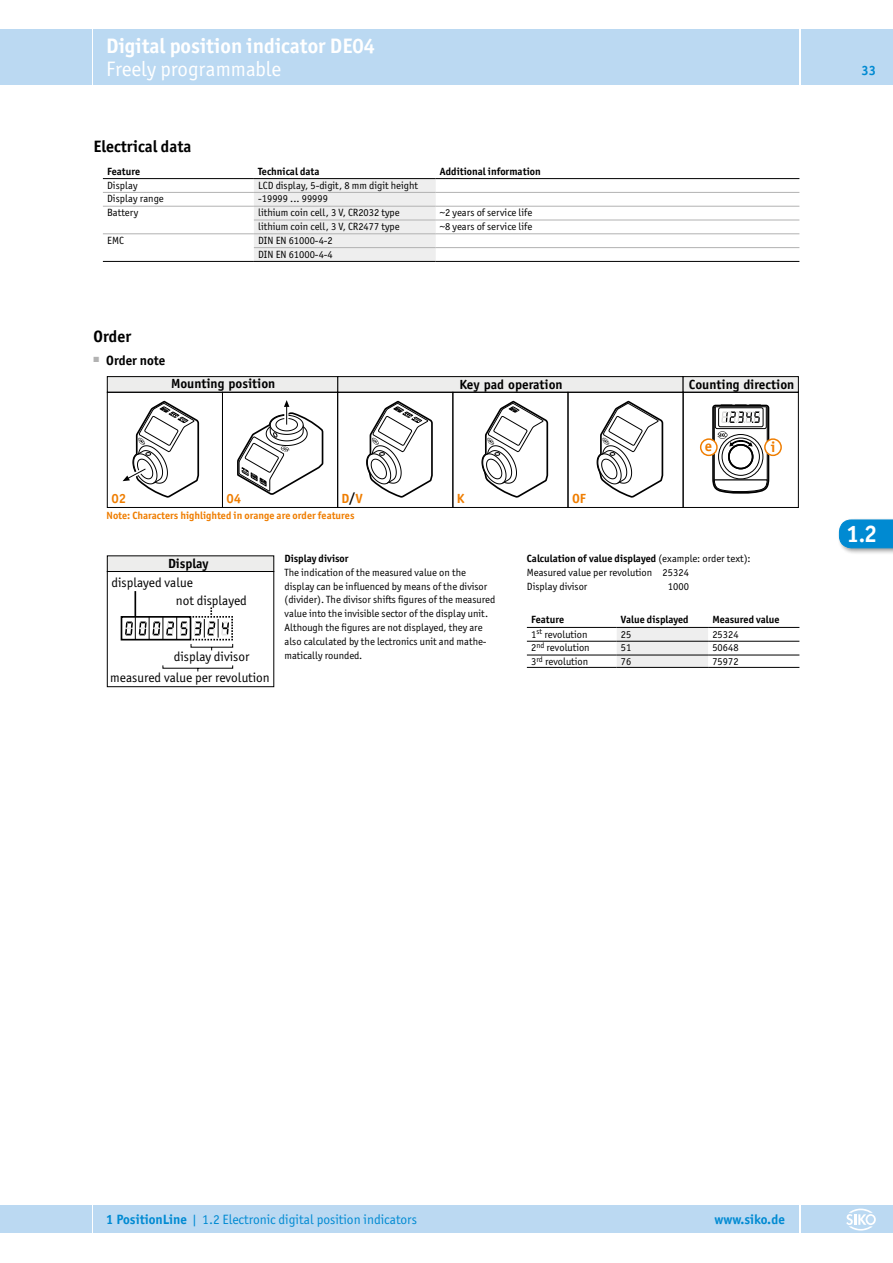
<style>
.page{position:relative;width:893px;height:1263px;background:#fff}
.page>*{position:absolute;margin:0;border:0;box-sizing:border-box;transform-origin:0 0}
.t1{font:700 24px "Officina Sans ITC Pro";color:#fff}
.t2{font:700 21px "Officina Sans ITC Pro";color:#fff}
.t3{font:21px "Officina Sans ITC Pro";color:#fff}
.t4{font:700 16.5px "Officina Sans ITC Pro";color:#000}
.t5{font:700 14.85px "Officina Sans";color:#ef7d00}
.t6{font:13.5px "Officina Sans ITC Pro";color:#008ad2}
.t7{font:700 13.5px "Officina Sans ITC Pro";color:#008ad2}
.t8{font:700 13.5px "Officina Sans ITC Pro";color:#000}
.t9{font:13.35px/18px "Officina Sans ITC Pro";color:#000}
.t10{font:700 13.35px "Officina Sans";color:#000}
.t11{font:700 13.35px "Officina Sans";color:#ef7d00}
.t12{font:700 13.35px "Officina Sans ITC Pro";color:#000}
.t13{font:10.5px/13.8px "Officina Sans ITC Pro";color:#000}
.t14{font:700 10.5px "Officina Sans ITC Pro";color:#000}
.t15{font:700 10.5px "Officina Sans ITC Pro";color:#ef7d00}
.s1{color:#000}
.s2{font-weight:700}
.s3{font-weight:500}
</style>
<div class="page">
<div style="left:0;top:1205px;width:91px;height:28px;background:#bbd9f2"></div>
<div style="left:801px;top:1205px;width:92px;height:28px;background:#bbd9f2"></div>
<div style="left:94px;top:1205px;width:705px;height:28px;background:#bbd9f2"></div>
<div style="left:94px;top:30px;width:705px;height:55px;background:#bbd9f2"></div>
<div style="left:0;top:30px;width:91px;height:55px;background:#bbd9f2"></div>
<div style="left:801px;top:30px;width:92px;height:55px;background:#bbd9f2"></div>
<div style="left:338px;top:377px;width:345px;height:15px;background:#ededec"></div>
<div style="left:337px;top:376px;width:346px;height:17px;border:1px solid #000"></div>
<div style="left:683px;top:377px;width:115px;height:15px;background:#ededec"></div>
<div style="left:683px;top:376px;width:116px;height:17px;border:1px solid #000"></div>
<svg style="left:712px;top:404px;width:58px;height:90px"></svg>
<div style="left:107px;top:377px;width:231px;height:15px;background:#ededec"></div>
<div style="left:107px;top:376px;width:231px;height:17px;border:1px solid #000"></div>
<div style="left:107px;top:392px;width:116px;height:116px;border:1px solid #000"></div>
<div style="left:222px;top:392px;width:116px;height:116px;border:1px solid #000"></div>
<div style="left:337px;top:392px;width:116px;height:116px;border:1px solid #000"></div>
<div style="left:453px;top:392px;width:115px;height:116px;border:1px solid #000"></div>
<div style="left:568px;top:392px;width:115px;height:116px;border:1px solid #000"></div>
<div style="left:683px;top:392px;width:116px;height:116px;border:1px solid #000"></div>
<svg style="left:366px;top:400px;width:67px;height:98px"></svg>
<svg style="left:481px;top:400px;width:68px;height:98px"></svg>
<svg style="left:596px;top:400px;width:68px;height:98px"></svg>
<svg style="left:765px;top:439px;width:16px;height:16px"></svg>
<div style="left:764px;top:438px;width:18px;height:18px;border:1px solid #ef7d00;border-radius:50%"></div>
<svg style="left:701px;top:439px;width:16px;height:16px"></svg>
<div style="left:700px;top:438px;width:18px;height:18px;border:1px solid #ef7d00;border-radius:50%"></div>
<svg style="left:237px;top:400px;width:87px;height:95px"></svg>
<svg style="left:123px;top:400px;width:77px;height:98px"></svg>
<div style="left:837px;top:517px;width:56px;height:37px;background:#000;opacity:.4"></div>
<div style="left:839px;top:520px;width:54px;height:28px;background:#008ad2"></div>
<svg style="left:846px;top:1208px;width:30px;height:22px"></svg>
<svg style="left:617px;top:628px;width:91px;height:39px;background:#e8e8e8"></svg>
<hr style="left:527px;top:627px;width:90px;height:1px;background:#000">
<hr style="left:527px;top:641px;width:90px;height:1px;background:#000">
<hr style="left:617px;top:627px;width:91px;height:1px;background:#000">
<hr style="left:617px;top:641px;width:91px;height:1px;background:#000">
<hr style="left:708px;top:627px;width:91px;height:1px;background:#000">
<hr style="left:708px;top:641px;width:91px;height:1px;background:#000">
<hr style="left:527px;top:655px;width:90px;height:1px;background:#000">
<hr style="left:617px;top:655px;width:91px;height:1px;background:#000">
<hr style="left:708px;top:655px;width:91px;height:1px;background:#000">
<hr style="left:527px;top:667px;width:90px;height:1px;background:#000">
<hr style="left:617px;top:667px;width:91px;height:1px;background:#000">
<hr style="left:708px;top:667px;width:91px;height:1px;background:#000">
<div style="left:254px;top:179px;width:182px;height:82px;background:#eee"></div>
<hr style="left:103px;top:178px;width:151px;height:1px;background:#000">
<hr style="left:254px;top:178px;width:182px;height:1px;background:#000">
<hr style="left:436px;top:178px;width:363px;height:1px;background:#000">
<hr style="left:103px;top:192px;width:151px;height:1px;background:#b2b2b2">
<hr style="left:254px;top:192px;width:182px;height:1px;background:#b2b2b2">
<hr style="left:436px;top:192px;width:363px;height:1px;background:#b2b2b2">
<hr style="left:103px;top:206px;width:151px;height:1px;background:#b2b2b2">
<hr style="left:254px;top:206px;width:182px;height:1px;background:#b2b2b2">
<hr style="left:254px;top:220px;width:182px;height:1px;background:#b2b2b2">
<hr style="left:436px;top:206px;width:363px;height:1px;background:#b2b2b2">
<hr style="left:436px;top:220px;width:363px;height:1px;background:#b2b2b2">
<hr style="left:254px;top:233px;width:182px;height:1px;background:#b2b2b2">
<hr style="left:436px;top:233px;width:363px;height:1px;background:#b2b2b2">
<hr style="left:436px;top:247px;width:363px;height:1px;background:#b2b2b2">
<hr style="left:103px;top:233px;width:151px;height:1px;background:#b2b2b2">
<hr style="left:103px;top:261px;width:151px;height:1px;background:#000">
<hr style="left:254px;top:261px;width:182px;height:1px;background:#000">
<hr style="left:436px;top:261px;width:363px;height:1px;background:#000">
<hr style="left:254px;top:247px;width:182px;height:1px;background:#b2b2b2">
<div style="left:107px;top:571px;width:167px;height:116px;border:1px solid #000"></div>
<div style="left:107px;top:556px;width:167px;height:15px;background:#ededec"></div>
<div style="left:107px;top:555px;width:167px;height:17px;border:1px solid #000"></div>
<div style="left:121px;top:616px;width:70px;height:24px;border:2px solid #000"></div>
<hr style="left:134px;top:591px;width:2px;height:26px;background:#000">
<svg style="left:125px;top:607px;width:108px;height:33px"></svg>
<h2 class="t2" style="left:106px;top:33px;width:270px">Digital position indicator DE04</h2>
<h2 class="t3" style="left:106px;top:57px;width:176px">Freely programmable</h2>
<h3 class="t4" style="left:94px;top:136px;width:99px">Electrical data</h3>
<p class="t14" style="left:107px;top:164px;width:35px">Feature</p>
<p class="t14" style="left:258px;top:164px;width:63px">Technical data</p>
<p class="t14" style="left:440px;top:164px;width:102px">Additional information</p>
<p class="t13" style="left:107px;top:178px;width:32px">Display</p>
<p class="t13" style="left:258px;top:178px;width:161px">LCD display, 5-digit, 8 mm digit height</p>
<p class="t13" style="left:107px;top:192px;width:58px">Display range</p>
<p class="t13" style="left:258px;top:192px;width:71px">-19999 ... 99999</p>
<p class="t13" style="left:107px;top:206px;width:33px">Battery</p>
<p class="t13" style="left:258px;top:206px;width:143px">lithium coin cell, 3 V, CR2032 type</p>
<p class="t13" style="left:440px;top:206px;width:94px">~2 years of service life</p>
<p class="t13" style="left:258px;top:220px;width:143px">lithium coin cell, 3 V, CR2477 type</p>
<p class="t13" style="left:440px;top:220px;width:94px">~8 years of service life</p>
<p class="t13" style="left:107px;top:233px;width:18px">EMC</p>
<p class="t13" style="left:258px;top:233px;width:76px">DIN EN 61000-4-2<br>DIN EN 61000-4-4</p>
<h3 class="t4" style="left:94px;top:326px;width:39px">Order</h3>
<p class="t8" style="left:94px;top:352px;width:73px"><sup>■</sup> Order note</p>
<p class="t10" style="left:171px;top:375px;width:106px">Mounting position</p>
<p class="t10" style="left:460px;top:376px;width:105px">Key pad operation</p>
<p class="t10" style="left:689px;top:376px;width:107px">Counting direction</p>
<p class="t11" style="left:111px;top:491px;width:16px">02</p>
<p class="t11" style="left:226px;top:491px;width:16px">04</p>
<p class="t11" style="left:342px;top:491px;width:23px">D<span class="s1">/</span>V</p>
<p class="t11" style="left:457px;top:491px;width:9px">K</p>
<p class="t11" style="left:572px;top:491px;width:16px">OF</p>
<p class="t15" style="left:107px;top:509px;width:249px">Note: Characters highlighted in orange are order features</p>
<h3 class="t5" style="left:705px;top:437px;width:9px">e</h3>
<h3 class="t5" style="left:771px;top:438px;width:6px">i</h3>
<p class="t12" style="left:168px;top:555px;width:42px">Display</p>
<p class="t9" style="left:176px;top:573px;width:72px;text-indent:-64px">displayed value<br>not displayed</p>
<p class="t9" style="left:110px;top:646px;width:161px;line-height:21.3px;text-indent:63px">display divisor measured value per revolution</p>
<p class="t14" style="left:284px;top:552px;width:66px">Display divisor</p>
<p class="t13" style="left:284px;top:565px;width:212px">The indication of the measured value on the display can be influenced by means of the divisor (divider). The divisor shifts figures of the measured value into the invisible sector of the display unit.<br>Although the figures are not displayed, they are also calculated by the lectronics unit and mathe&shy;matically rounded.</p>
<p class="t13" style="left:527px;top:551px;width:225px"><span class="s2">Calculation of value displayed</span> (example: order text):<br>Measured value per revolution 25324<br>Display divisor</p>
<p class="t13" style="left:668px;top:579px;width:22px">1000</p>
<p class="t14" style="left:531px;top:613px;width:35px">Feature</p>
<p class="t14" style="left:621px;top:613px;width:69px">Value displayed</p>
<p class="t14" style="left:712px;top:613px;width:69px">Measured value</p>
<p class="t13" style="left:531px;top:627px;width:58px">1<sup>st</sup> revolution</p>
<p class="t13" style="left:621px;top:627px;width:12px">25</p>
<p class="t13" style="left:712px;top:627px;width:28px">25324</p>
<p class="t13" style="left:531px;top:641px;width:60px">2<sup>nd</sup> revolution</p>
<p class="t13" style="left:621px;top:641px;width:12px">51</p>
<p class="t13" style="left:712px;top:641px;width:28px">50648</p>
<p class="t13" style="left:531px;top:655px;width:59px">3<sup>rd</sup> revolution</p>
<p class="t13" style="left:621px;top:655px;width:12px">76</p>
<p class="t13" style="left:712px;top:655px;width:28px">75972</p>
<p class="t7" style="left:861px;top:62px;width:16px">33</p>
<h1 class="t1" style="left:846px;top:519px;width:32px">1<span class="s3">.</span>2</h1>
<p class="t6" style="left:106px;top:1211px;width:312px"><span class="s2">1 PositionLine</span> | 1.2 Electronic digital position indicators</p>
<p class="t7" style="left:714px;top:1211px;width:72px">www.siko.de</p>
</div>
